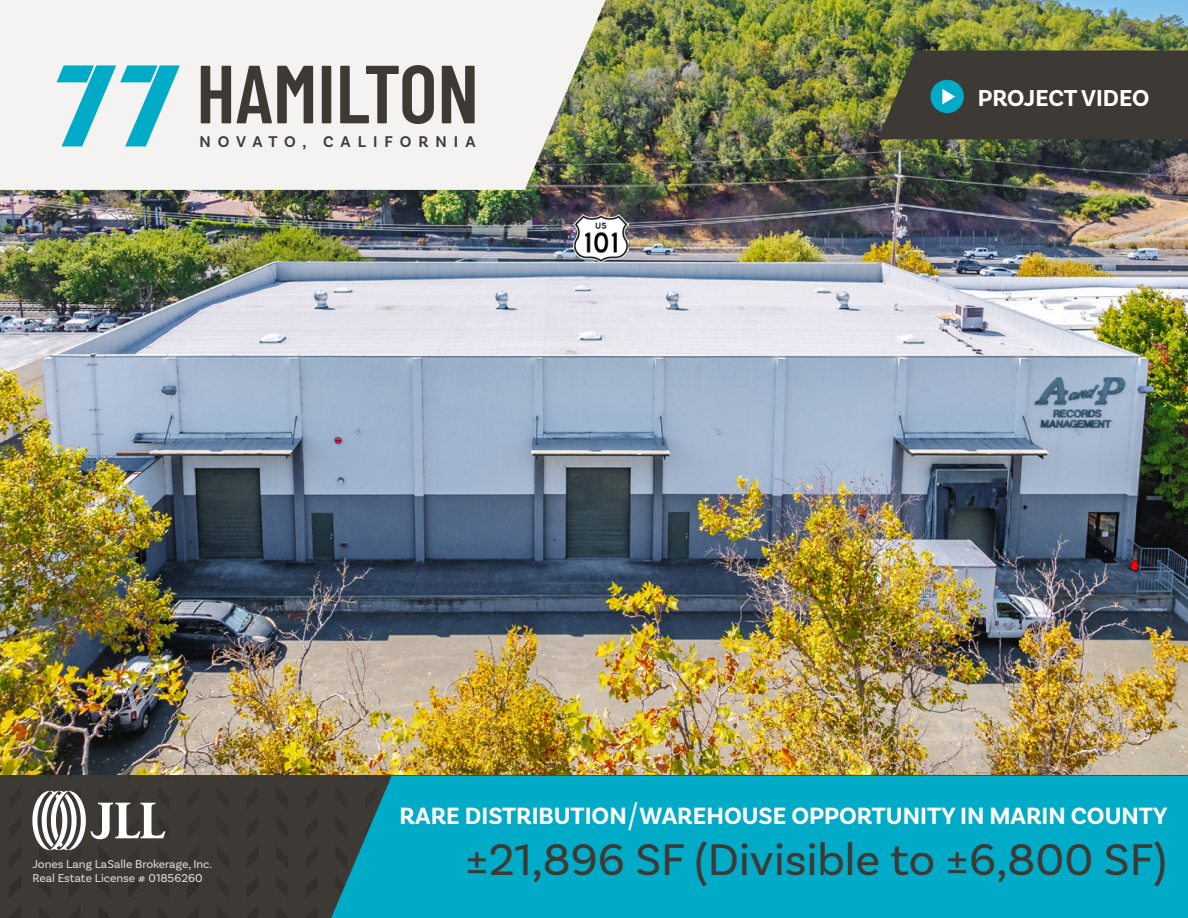
<style>
.page{position:relative;width:1188px;height:918px;background:#fff}
.page>*{position:absolute;margin:0;border:0;box-sizing:border-box;transform-origin:0 0}
.t1{font:600 82.2px "Barlow Condensed";color:#3d3a35}
.t2{font:46.5px "Basic Sans";color:#3d3a35}
.t3{font:700 24.75px "Basic Sans";color:#fff}
.t4{font:700 24.15px "Basic Sans";letter-spacing:-.005em;color:#fff}
.t5{font:600 16.35px "Basic Sans";letter-spacing:.43em;color:#3d3a35}
.t6{font:12px/14.4px "Basic Sans";color:#dbdad7}
.s1{font-weight:400;font-size:30.9px}
</style>
<div class="page">
<img style="left:0;top:0;width:1188px;height:776px">
<div style="left:0;top:776px;width:594px;height:142px;background:#3d3a35"></div>
<svg style="left:247px;top:907px;width:11px;height:11px"></svg>
<svg style="left:188px;top:906px;width:11px;height:12px"></svg>
<svg style="left:99px;top:907px;width:11px;height:11px"></svg>
<svg style="left:69px;top:907px;width:11px;height:11px"></svg>
<svg style="left:10px;top:906px;width:11px;height:12px"></svg>
<svg style="left:188px;top:877px;width:11px;height:20px"></svg>
<svg style="left:128px;top:877px;width:11px;height:20px"></svg>
<svg style="left:10px;top:877px;width:11px;height:20px"></svg>
<svg style="left:277px;top:853px;width:11px;height:15px"></svg>
<div style="left:331px;top:776px;width:857px;height:142px;background:#00abc7"></div>
<svg style="left:32px;top:790px;width:134px;height:77px"></svg>
<svg style="left:877px;top:50px;width:311px;height:89px;background:#3f4239"></svg>
<svg style="left:0;top:0;width:606px;height:190px;fill:#f4f3f1"></svg>
<svg style="left:57px;top:65px;width:123px;height:81px"></svg>
<img style="left:573px;top:215px;width:55px;height:47px">
<h1 class="t1" style="left:196px;top:35px;width:284px">HAMILTON</h1>
<h3 class="t5" style="left:199px;top:132px;width:278px">NOVATO, CALIFORNIA</h3>
<h3 class="t4" style="left:978px;top:83px;width:173px">PROJECT VIDEO</h3>
<p class="t6" style="left:32px;top:856px;width:181px">Jones Lang LaSalle Brokerage, Inc.<br>Real Estate License # 01856260</p>
<h3 class="t3" style="left:400px;top:801px;width:769px">RARE DISTRIBUTION<span class="s1">/</span>WAREHOUSE OPPORTUNITY IN MARIN COUNTY</h3>
<h2 class="t2" style="left:465px;top:832px;width:703px">±21,896 SF (Divisible to ±6,800 SF)</h2>
</div>
